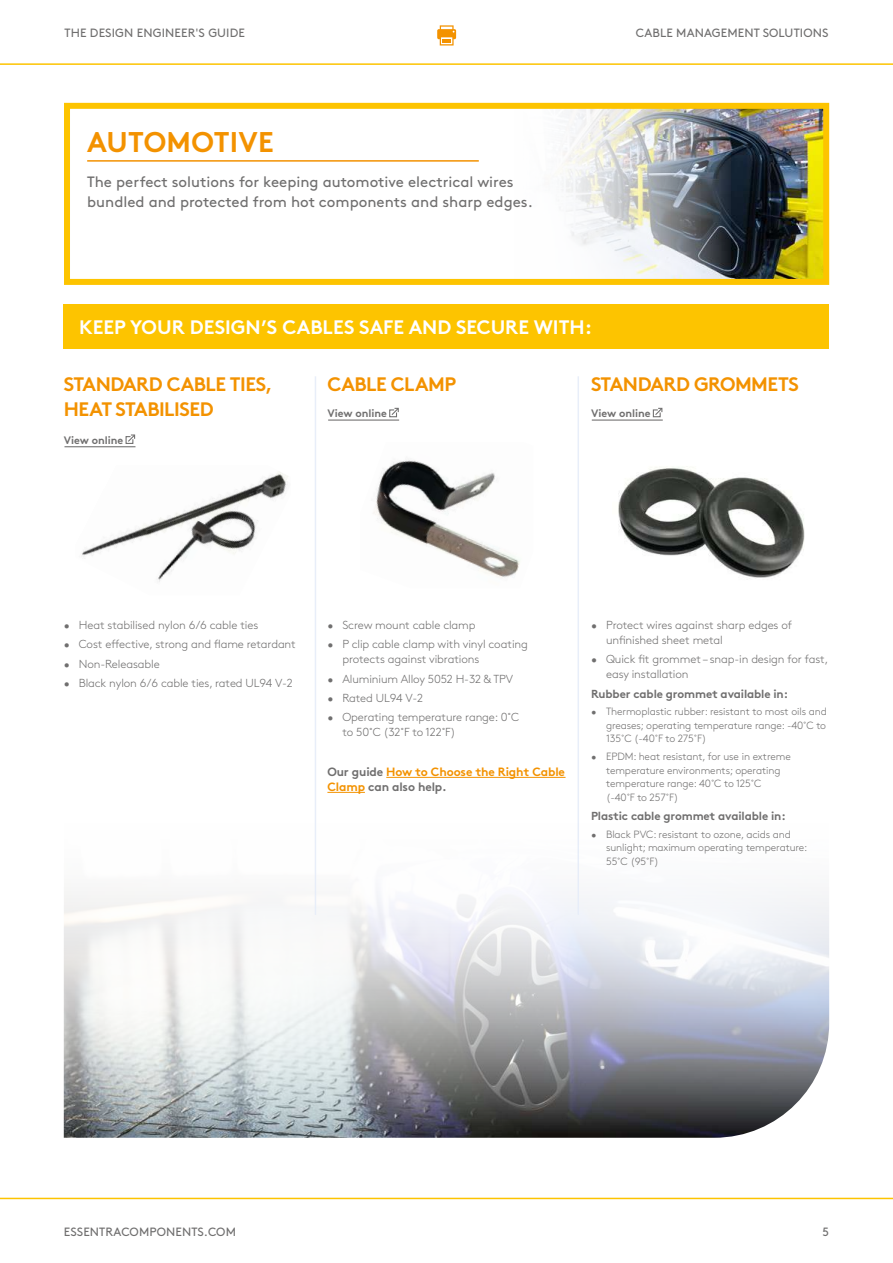
<style>
.page{position:relative;width:893px;height:1263px;background:#fff}
.page>*{position:absolute;margin:0;border:0;box-sizing:border-box;transform-origin:0 0}
.t1{font:700 28.5px "Brown Pro";letter-spacing:.01em;color:#f39200}
.t2{font:700 19.5px/25.5px "Brown Pro";letter-spacing:-.025em;color:#f39200}
.t3{font:700 19.5px "Brown Pro";color:#fff}
.t4{font:15px/19.5px "Brown Pro";color:#706f6f}
.t5{font:12px "Brown Pro";letter-spacing:.01em;color:#706f6f}
.t6{font:700 12px/15px "Brown Pro";letter-spacing:-.01em;color:#f39200}
.t7{font:300 11.7px/15px "Brown Pro";letter-spacing:-.01em;color:#706f6f}
.t8{font:700 11.7px "Brown Pro";letter-spacing:-.01em;color:#706f6f}
.t9{font:700 10.8px "Brown Pro";color:#706f6f}
.t10{font:300 10.5px/13.5px "Brown Pro";letter-spacing:-.01em;color:#706f6f}
.s1{color:#706f6f}
</style>
<div class="page">
<svg style="left:437px;top:25px;width:19px;height:21px"></svg>
<hr style="left:315px;top:376px;width:1px;height:539px;background:#e8eef9">
<hr style="left:577px;top:376px;width:2px;height:539px;background:#e8eef9">
<hr style="left:0;top:63px;width:893px;height:2px;background:#fdc400">
<hr style="left:0;top:1198px;width:893px;height:1px;background:#fdc400">
<svg style="left:125px;top:434px;width:11px;height:10px"></svg>
<hr style="left:64px;top:446px;width:71px;height:1px;background:#706f6f">
<img style="left:373px;top:460px;width:147px;height:118px">
<svg style="left:389px;top:407px;width:10px;height:11px"></svg>
<hr style="left:328px;top:419px;width:71px;height:2px;background:#706f6f">
<svg style="left:652px;top:407px;width:11px;height:11px"></svg>
<hr style="left:592px;top:419px;width:71px;height:2px;background:#706f6f">
<img style="left:64px;top:795px;width:765px;height:343px">
<img style="left:731px;top:110px;width:91px;height:168px">
<svg style="left:501px;top:102px;width:230px;height:176px"></svg>
<div style="left:64px;top:103px;width:765px;height:182px;border:6px solid #fdc400"></div>
<hr style="left:87px;top:160px;width:392px;height:2px;background:#f39200">
<div style="left:64px;top:304px;width:765px;height:45px;background:#fdc400"></div>
<hr style="left:386px;top:777px;width:180px;height:1px;background:#f39200">
<hr style="left:327px;top:792px;width:38px;height:1px;background:#f39200">
<img style="left:82px;top:471px;width:206px;height:111px">
<img style="left:618px;top:467px;width:187px;height:111px">
<p class="t5" style="left:65px;top:24px;width:182px">THE DESIGN ENGINEER'S GUIDE</p>
<p class="t5" style="left:636px;top:24px;width:194px">CABLE MANAGEMENT SOLUTIONS</p>
<h1 class="t1" style="left:87px;top:119px;width:188px">AUTOMOTIVE</h1>
<p class="t4" style="left:87px;top:171px;width:447px">The perfect solutions for keeping automotive electrical wires bundled and protected from hot components and sharp edges.</p>
<h2 class="t3" style="left:79px;top:311px;width:514px">KEEP YOUR DESIGN’S CABLES SAFE AND SECURE WITH:</h2>
<h2 class="t2" style="left:64px;top:369px;width:210px">STANDARD CABLE TIES,<br>HEAT STABILISED</h2>
<h2 class="t2" style="left:327px;top:369px;width:130px">CABLE CLAMP</h2>
<h2 class="t2" style="left:591px;top:369px;width:209px">STANDARD GROMMETS</h2>
<p class="t9" style="left:327px;top:405px;width:61px">View online</p>
<p class="t9" style="left:591px;top:405px;width:61px">View online</p>
<p class="t9" style="left:64px;top:431px;width:61px">View online</p>
<p class="t7" style="left:64px;top:617px;width:196px">• Heat stabilised nylon 6/6 cable ties</p>
<p class="t7" style="left:64px;top:636px;width:234px">• Cost effective, strong and flame retardant</p>
<p class="t7" style="left:64px;top:655px;width:97px">• Non-Releasable</p>
<p class="t7" style="left:64px;top:674px;width:231px">• Black nylon 6/6 cable ties, rated UL94 V-2</p>
<p class="t7" style="left:327px;top:617px;width:150px">• Screw mount cable clamp</p>
<p class="t7" style="left:342px;top:636px;width:187px;text-indent:-15px">• P clip cable clamp with vinyl coating protects against vibrations</p>
<p class="t7" style="left:327px;top:670px;width:187px">• Aluminium Alloy 5052 H-32 &amp; TPV</p>
<p class="t7" style="left:327px;top:689px;width:97px">• Rated UL94 V-2</p>
<p class="t7" style="left:342px;top:709px;width:178px;text-indent:-15px">• Operating temperature range: 0˚C to 50˚C (32˚F to 122˚F)</p>
<p class="t6" style="left:327px;top:763px;width:239px"><span class="s1">Our guide</span> How to Choose the Right Cable<br>Clamp <span class="s1">can also help.</span></p>
<p class="t7" style="left:606px;top:617px;width:187px;text-indent:-15px">• Protect wires against sharp edges of unfinished sheet metal</p>
<p class="t7" style="left:606px;top:651px;width:224px;text-indent:-15px">• Quick fit grommet – snap-in design for fast, easy installation</p>
<p class="t8" style="left:591px;top:684px;width:199px">Rubber cable grommet available in:</p>
<p class="t10" style="left:606px;top:704px;width:222px;text-align:justify;text-indent:-15px">• Thermoplastic rubber: resistant to most oils and greases; operating temperature range: -40˚C to 135˚C (-40˚F to 275˚F)</p>
<p class="t10" style="left:606px;top:749px;width:186px;text-indent:-15px">• EPDM: heat resistant, for use in extreme temperature environments; operating temperature range: 40˚C to 125˚C (-40˚F to 257˚F)</p>
<p class="t8" style="left:591px;top:806px;width:196px">Plastic cable grommet available in:</p>
<p class="t10" style="left:606px;top:826px;width:203px;text-indent:-15px">• Black PVC: resistant to ozone, acids and sunlight; maximum operating temperature:<br>55˚C (95˚F)</p>
<p class="t5" style="left:64px;top:1222px;width:174px">ESSENTRACOMPONENTS.COM</p>
<p class="t5" style="left:823px;top:1222px;width:8px">5</p>
</div>
